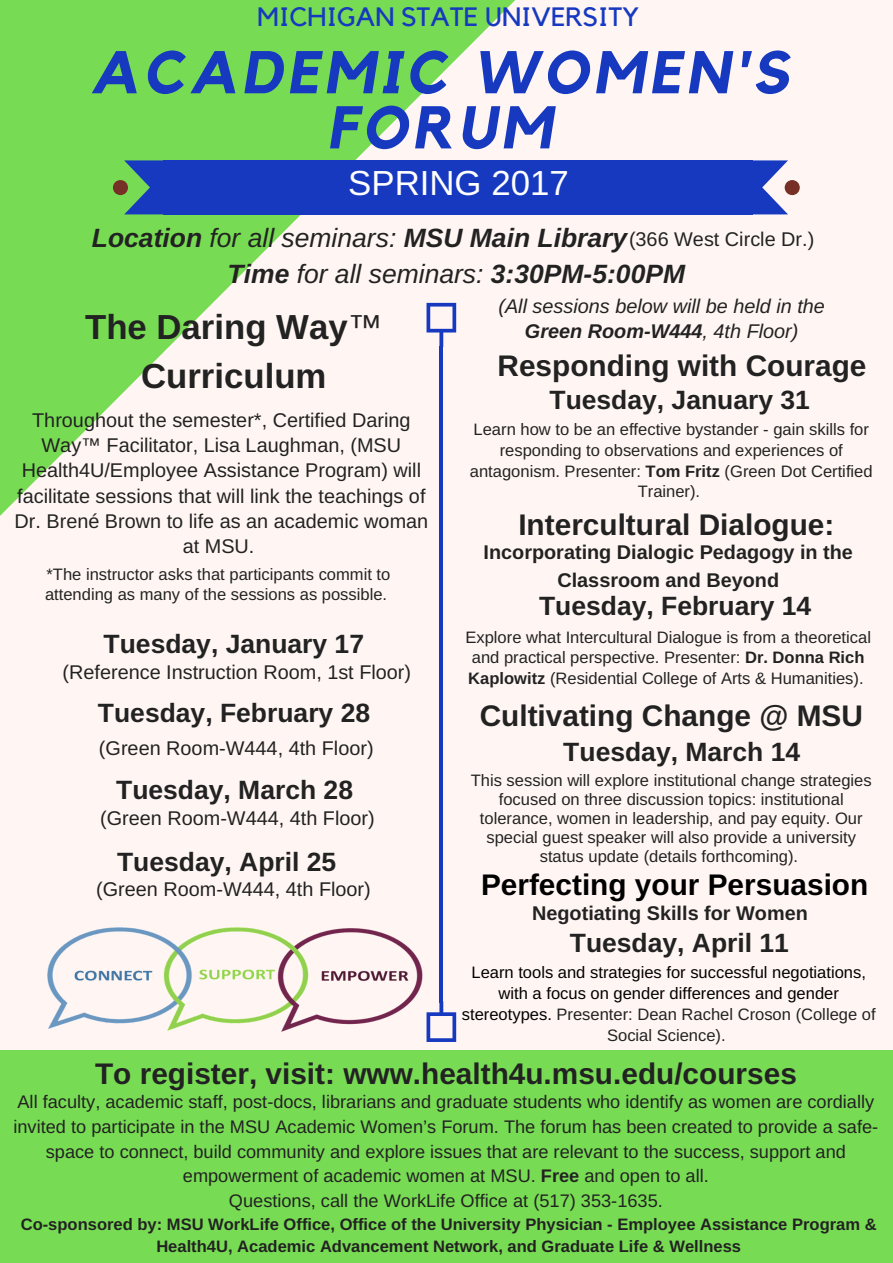
<style>
.page{position:relative;width:893px;height:1263px;background:#fff}
.page>*{position:absolute;margin:0;border:0;box-sizing:border-box;transform-origin:0 0}
.t1{font:italic 700 59.55px/55.1px "Kollektif";letter-spacing:.08em;color:#1639c0;text-align:center}
.t2{font:34.8px "Arimo";color:#fff}
.t3{font:700 34.72px/48.4px "Arimo";color:#222;text-align:center}
.t4{font:700 29.78px "Arimo";color:#222}
.t5{font:700 29.78px "Arimo";color:#000}
.t6{font:700 26.47px "Arimo";color:#222}
.t7{font:italic 700 26.47px "Arimo";color:#222}
.t8{font:26.47px "Kollektif";color:#1639c0}
.t9{font:19.88px/25.3px "Arimo";color:#222;text-align:center}
.t10{font:700 19.88px/27.5px "Arimo";color:#222;text-align:center}
.t11{font:italic 19.88px/25.3px "Arimo";color:#222;text-align:center}
.t12{font:18.23px/24.8px "Arimo";color:#222;text-align:center}
.t13{font:16.58px/20.8px "Arimo";color:#222}
.t14{font:700 16.58px/22.5px "Arimo";color:#222;text-align:center}
.t15{font:16.58px/20.8px "Arimo";color:#000;text-align:center}
.s1{font-weight:400}
.s2{font-weight:400;font-style:normal;font-size:19.88px}
.s3{font-family:"Liberation Sans";font-weight:400}
.s4{font-family:"Liberation Sans"}
.s5{font-weight:700}
.s6{color:#222}
</style>
<div class="page">
<div style="left:0;top:0;width:892px;height:1262px;background:#fff6f3"></div>
<svg style="left:0;top:0;width:515px;height:516px"></svg>
<div style="left:0;top:1051px;width:892px;height:212px;background:#77dc53"></div>
<img style="left:47px;top:927px;width:376px;height:104px">
<div style="left:163px;top:160px;width:590px;height:54px;background:#1639c0"></div>
<svg style="left:753px;top:160px;width:46px;height:54px"></svg>
<svg style="left:113px;top:160px;width:50px;height:54px;background:#457d87"></svg>
<hr style="left:439px;top:346px;width:4px;height:656px;background:#1639c0">
<svg style="left:426px;top:1001px;width:30px;height:41px"></svg>
<svg style="left:426px;top:303px;width:30px;height:44px"></svg>
<h3 class="t8" style="left:257px;top:5px;width:383px">MICHIGAN STATE UNIVERSITY</h3>
<h1 class="t1" style="left:90px;top:47px;width:699px">ACADEMIC WOMEN'S<br>FORUM</h1>
<h2 class="t2" style="left:348px;top:163px;width:222px">SPRING 2017</h2>
<h3 class="t7" style="left:92px;top:223px;width:724px">Location <span class="s1">for all seminars:</span> MSU Main Library<span class="s2">(366 West Circle Dr.)</span></h3>
<h3 class="t7" style="left:227px;top:259px;width:459px">Time <span class="s1">for all seminars:</span> 3:30PM-5:00PM</h3>
<h3 class="t3" style="left:85px;top:303px;width:299px">The Daring Way<span class="s3">™<br></span>Curriculum</h3>
<p class="t9" style="left:15px;top:407px;width:415px">Throughout the semester*, Certified Daring Way<span class="s4">™</span> Facilitator, Lisa Laughman, (MSU Health4U/Employee Assistance Program) will facilitate sessions that will link the teachings of Dr. Brené Brown to life as an academic woman at MSU.</p>
<p class="t13" style="left:45px;top:563px;width:347px">*The instructor asks that participants commit to attending as many of the sessions as possible.</p>
<h3 class="t6" style="left:104px;top:629px;width:262px">Tuesday, January 17</h3>
<p class="t9" style="left:63px;top:659px;width:350px">(Reference Instruction Room, 1st Floor)</p>
<h3 class="t6" style="left:98px;top:698px;width:274px">Tuesday, February 28</h3>
<p class="t9" style="left:99px;top:736px;width:276px">(Green Room-W444, 4th Floor)</p>
<h3 class="t6" style="left:116px;top:775px;width:238px">Tuesday, March 28</h3>
<p class="t9" style="left:100px;top:805px;width:276px">(Green Room-W444, 4th Floor)</p>
<h3 class="t6" style="left:117px;top:847px;width:221px">Tuesday, April 25</h3>
<p class="t9" style="left:96px;top:876px;width:276px">(Green Room-W444, 4th Floor)</p>
<p class="t11" style="left:498px;top:294px;width:328px">(All sessions below will be held in the<br><span class="s5">Green Room-W444</span>, 4th Floor)</p>
<h3 class="t4" style="left:497px;top:349px;width:370px">Responding with Courage</h3>
<h3 class="t6" style="left:549px;top:385px;width:262px">Tuesday, January 31</h3>
<p class="t13" style="left:470px;top:419px;width:404px;text-align:center">Learn how to be an effective bystander - gain skills for responding to observations and experiences of antagonism. Presenter: <span class="s5">Tom Fritz</span> (Green Dot Certified Trainer).</p>
<h3 class="t4" style="left:518px;top:508px;width:317px">Intercultural Dialogue:</h3>
<p class="t10" style="left:483px;top:538px;width:371px">Incorporating Dialogic Pedagogy in the<br>Classroom and Beyond</p>
<p class="t13" style="left:465px;top:626px;width:407px">Explore what Intercultural Dialogue is from a theoretical and practical perspective. Presenter: <span class="s5">Dr. Donna Rich<br>Kaplowitz</span> (Residential College of Arts &amp; Humanities).</p>
<h3 class="t6" style="left:539px;top:591px;width:274px">Tuesday, February 14</h3>
<h3 class="t4" style="left:479px;top:699px;width:384px">Cultivating Change @ MSU</h3>
<h3 class="t6" style="left:563px;top:737px;width:238px">Tuesday, March 14</h3>
<p class="t13" style="left:471px;top:770px;width:402px;line-height:19.1px;text-align:center">This session will explore institutional change strategies focused on three discussion topics: institutional tolerance, women in leadership, and pay equity. Our special guest speaker will also provide a university status update (details forthcoming).</p>
<h3 class="t5" style="left:481px;top:868px;width:389px">Perfecting your Persuasion</h3>
<p class="t10" style="left:532px;top:899px;width:277px">Negotiating Skills for Women</p>
<h3 class="t6" style="left:570px;top:928px;width:221px">Tuesday, April 11</h3>
<p class="t15" style="left:462px;top:962px;width:415px">Learn tools and strategies for successful negotiations, with a focus on gender differences and gender stereotypes. <span class="s6">Presenter: Dean Rachel Croson (College of Social Science).</span></p>
<h3 class="t4" style="left:95px;top:1057px;width:703px">To register, visit: www.health4u.msu.edu/courses</h3>
<p class="t12" style="left:13px;top:1089px;width:866px">All faculty, academic staff, post-docs, librarians and graduate students who identify as women are cordially invited to participate in the MSU Academic Women’s Forum. The forum has been created to provide a safe&shy;space to connect, build community and explore issues that are relevant to the success, support and empowerment of academic women at MSU. <span class="s5">Free</span> and open to all.<br>Questions, call the WorkLife Office at (517) 353-1635.</p>
<p class="t14" style="left:21px;top:1212px;width:857px">Co-sponsored by: MSU WorkLife Office, Office of the University Physician - Employee Assistance Program &amp;<br>Health4U, Academic Advancement Network, and Graduate Life &amp; Wellness</p>
</div>
